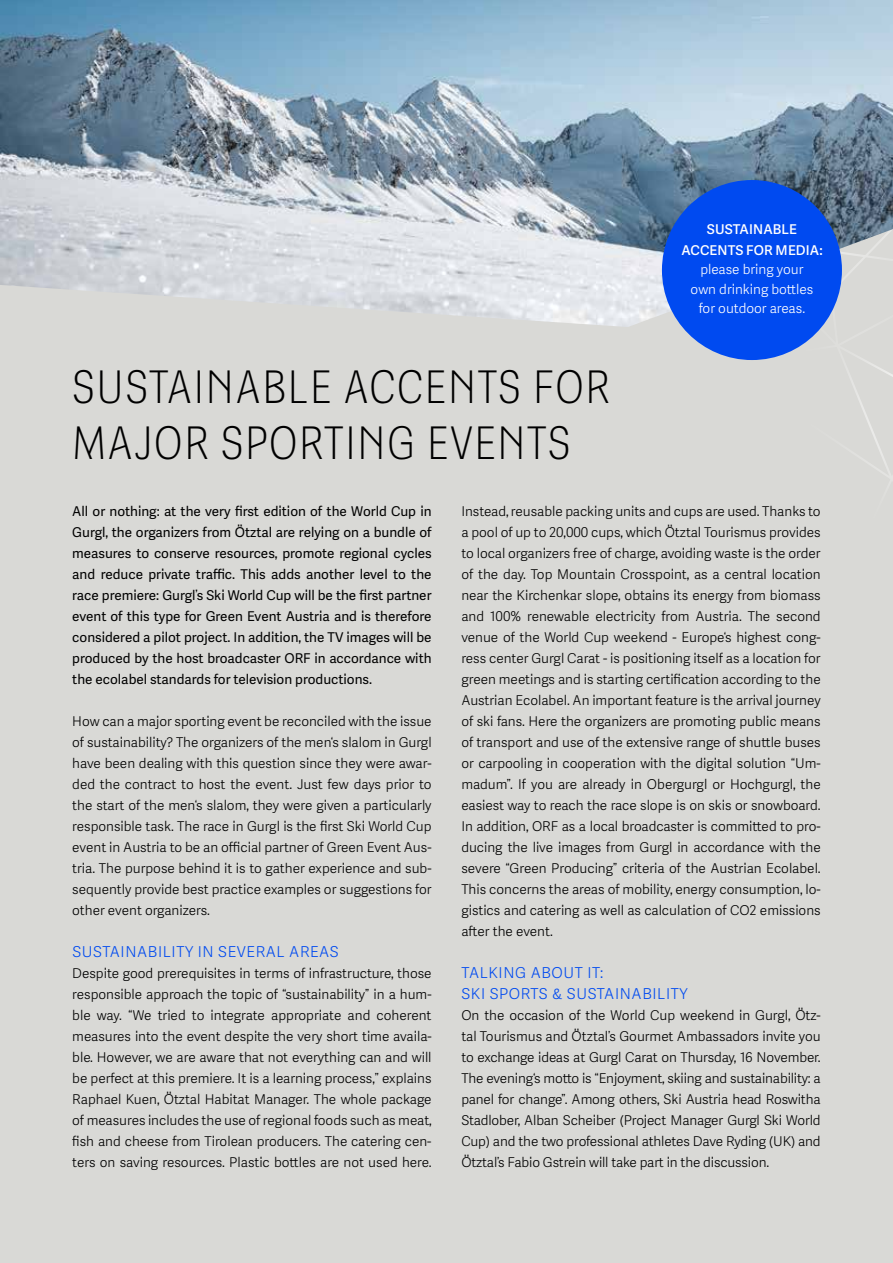
<style>
.page{position:relative;width:893px;height:1263px;background:#d9d9d6}
.page>*{position:absolute;margin:0;border:0;box-sizing:border-box;transform-origin:0 0}
.t1{font:100 45px/55.5px "Adelle Sans Cnd Gurgl HL";letter-spacing:.04em;color:#000}
.t2{font:300 15px/21px "Adelle Sans Gurgl";letter-spacing:.04em;color:#004af0}
.t3{font:300 13.5px/21px "Adelle Sans Gurgl";color:#000;text-align:justify}
.t4{font:13.5px/21px "Adelle Sans Gurgl";color:#000;text-align:justify}
.t5{font:300 13.5px/19.5px "Adelle Sans Gurgl";color:#fff;text-align:center}
.t6{font:600 13.5px/21px "Adelle Sans Gurgl";letter-spacing:.01em;color:#fff;text-align:center}
</style>
<div class="page">
<img style="left:0;top:0;width:893px;height:327px">
<div style="left:662px;top:180px;width:180px;height:180px;background:#004af0;border-radius:50%"></div>
<h1 class="t1" style="left:72px;top:361px;width:539px">SUSTAINABLE ACCENTS FOR<br>MAJOR SPORTING EVENTS</h1>
<p class="t6" style="left:681px;top:219px;width:143px">SUSTAINABLE<br>ACCENTS FOR MEDIA:</p>
<p class="t5" style="left:691px;top:260px;width:124px">please bring your own drinking bottles for outdoor areas.</p>
<p class="t4" style="left:72px;top:501px;width:361px">All or nothing: at the very first edition of the World Cup in Gurgl, the organizers from Ötztal are relying on a bundle of measures to conserve resources, promote regional cycles and reduce private traffic. This adds another level to the race premiere: Gurgl’s Ski World Cup will be the first partner event of this type for Green Event Austria and is therefore considered a pilot project. In addition, the TV images will be produced by the host broadcaster ORF in accordance with the ecolabel standards for television productions.</p>
<p class="t3" style="left:72px;top:711px;width:361px">How can a major sporting event be reconciled with the issue of sustainability? The organizers of the men‘s slalom in Gurgl have been dealing with this question since they were awar&shy;ded the contract to host the event. Just few days prior to the start of the men‘s slalom, they were given a particularly responsible task. The race in Gurgl is the first Ski World Cup event in Austria to be an official partner of Green Event Aus&shy;tria. The purpose behind it is to gather experience and sub&shy;sequently provide best practice examples or suggestions for other event organizers.</p>
<p class="t2" style="left:72px;top:942px;width:268px">SUSTAINABILITY IN SEVERAL AREAS</p>
<p class="t3" style="left:72px;top:963px;width:361px">Despite good prerequisites in terms of infrastructure, those responsible approach the topic of “sustainability” in a hum&shy;ble way. “We tried to integrate appropriate and coherent measures into the event despite the very short time availa&shy;ble. However, we are aware that not everything can and will be perfect at this premiere. It is a learning process,” explains Raphael Kuen, Ötztal Habitat Manager. The whole package of measures includes the use of regional foods such as meat, fish and cheese from Tirolean producers. The catering cen&shy;ters on saving resources. Plastic bottles are not used here.</p>
<p class="t3" style="left:461px;top:501px;width:361px">Instead, reusable packing units and cups are used. Thanks to a pool of up to 20,000 cups, which Ötztal Tourismus provides to local organizers free of charge, avoiding waste is the order of the day. Top Mountain Crosspoint, as a central location near the Kirchenkar slope, obtains its energy from biomass and 100% renewable electricity from Austria. The second venue of the World Cup weekend - Europe‘s highest cong&shy;ress center Gurgl Carat - is positioning itself as a location for green meetings and is starting certification according to the Austrian Ecolabel. An important feature is the arrival journey of ski fans. Here the organizers are promoting public means of transport and use of the extensive range of shuttle buses or carpooling in cooperation with the digital solution “Um&shy;madum”. If you are already in Obergurgl or Hochgurgl, the easiest way to reach the race slope is on skis or snowboard.<br>In addition, ORF as a local broadcaster is committed to pro&shy;ducing the live images from Gurgl in accordance with the severe “Green Producing” criteria of the Austrian Ecolabel.<br>This concerns the areas of mobility, energy consumption, lo&shy;gistics and catering as well as calculation of CO2 emissions after the event.</p>
<p class="t2" style="left:461px;top:963px;width:228px">TALKING ABOUT IT:<br>SKI SPORTS &amp; SUSTAINABILITY</p>
<p class="t3" style="left:461px;top:1005px;width:361px">On the occasion of the World Cup weekend in Gurgl, Ötz&shy;tal Tourismus and Ötztal’s Gourmet Ambassadors invite you to exchange ideas at Gurgl Carat on Thursday, 16 November.<br>The evening‘s motto is “Enjoyment, skiing and sustainability: a panel for change”. Among others, Ski Austria head Roswitha Stadlober, Alban Scheiber (Project Manager Gurgl Ski World Cup) and the two professional athletes Dave Ryding (UK) and Ötztal’s Fabio Gstrein will take part in the discussion.</p>
</div>
